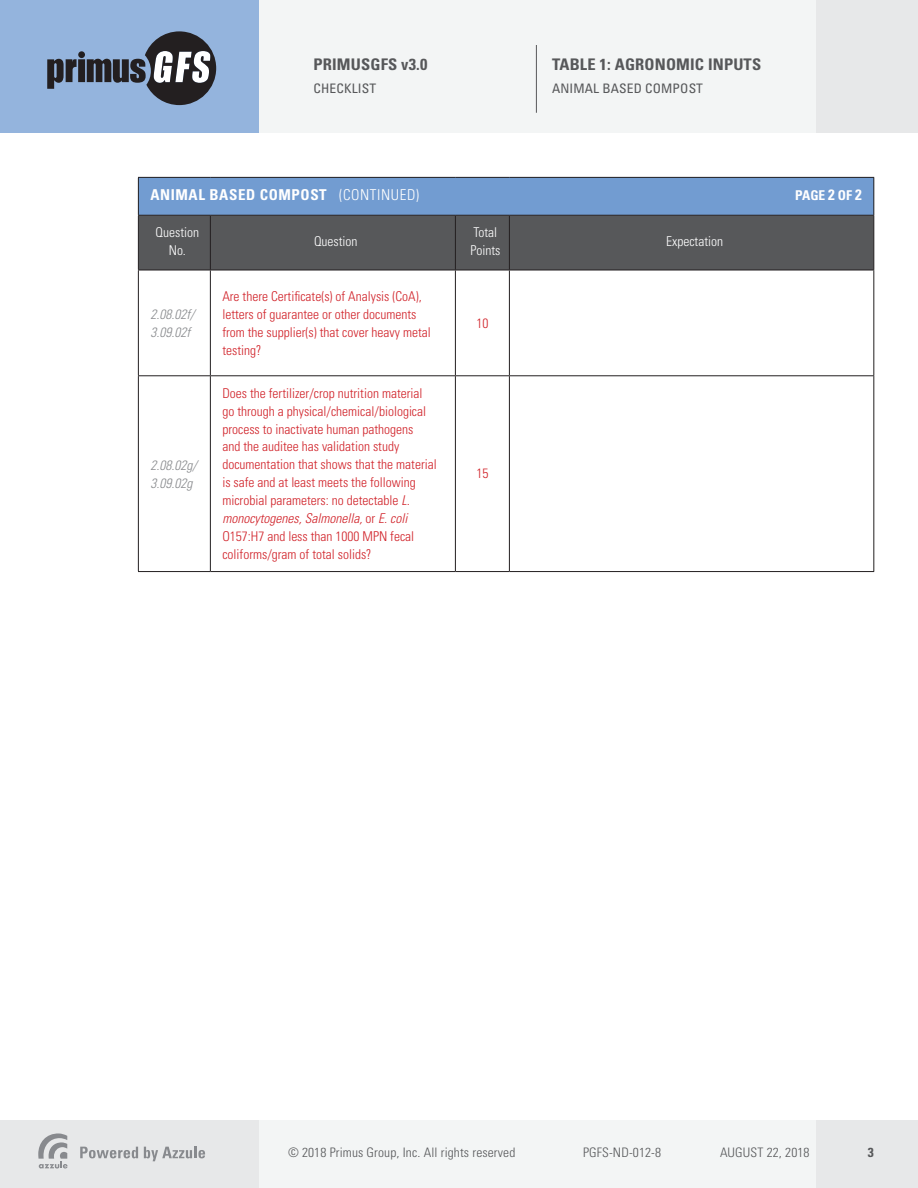
<style>
.page{position:relative;width:918px;height:1188px;background:#fff}
.page>*{position:absolute;margin:0;border:0;box-sizing:border-box;transform-origin:0 0}
.t1{font:700 condensed 16.05px "Univers LT Std";letter-spacing:.01em;color:#57585a}
.t2{font:700 condensed 15px "Univers LT Std";letter-spacing:.04em;color:#fff}
.t3{font:300 condensed 13.5px/18px "Univers LT Std";color:#d1232a}
.t4{font:300 condensed 13.5px/18px "Univers LT Std";color:#fff;text-align:center}
.t5{font:italic 300 condensed 13.5px/18px "Univers LT Std";color:#898b8e}
.t6{font:700 condensed 13.5px "Univers LT Std";color:#fff}
.t7{font:300 condensed 13.05px "Univers LT Std";letter-spacing:.01em;color:#57585a}
.t8{font:condensed 13.05px "Univers LT Std";letter-spacing:.01em;color:#57585a}
.t9{font:700 condensed 13.05px "Univers LT Std";color:#57585a}
.s1{font-weight:300}
.s2{font-size:15px}
.s3{font-style:italic}
</style>
<div class="page">
<div style="left:0;top:1120px;width:918px;height:68px;background:#f3f5f5"></div>
<div style="left:816px;top:1120px;width:102px;height:68px;background:#e7e8e9"></div>
<div style="left:0;top:1120px;width:259px;height:68px;background:#e7e8e9"></div>
<svg style="left:80px;top:1147px;width:58px;height:11px"></svg>
<svg style="left:144px;top:1147px;width:61px;height:14px"></svg>
<svg style="left:38px;top:1133px;width:30px;height:35px"></svg>
<div style="left:0;top:0;width:918px;height:132px;background:#f3f5f5"></div>
<div style="left:816px;top:0;width:102px;height:132px;background:#e7e8e9"></div>
<div style="left:0;top:0;width:259px;height:133px;background:#94b4dd"></div>
<svg style="left:47px;top:59px;width:30px;height:30px"></svg>
<div style="left:78px;top:59px;width:7px;height:23px;background:#231f20"></div>
<div style="left:78px;top:51px;width:7px;height:7px;background:#231f20;border-radius:50%"></div>
<svg style="left:87px;top:31px;width:129px;height:74px"></svg>
<hr style="left:536px;top:45px;width:1px;height:68px;background:#57585a">
<div style="left:138px;top:177px;width:736px;height:38px;background:#729cd1"></div>
<div style="left:139px;top:216px;width:734px;height:54px;background:#57585a"></div>
<hr style="left:138px;top:177px;width:72px;height:1px;background:#231f20">
<hr style="left:138px;top:178px;width:1px;height:37px;background:#231f20">
<hr style="left:210px;top:177px;width:245px;height:1px;background:#231f20">
<hr style="left:455px;top:177px;width:54px;height:1px;background:#231f20">
<hr style="left:509px;top:177px;width:365px;height:1px;background:#231f20">
<hr style="left:873px;top:178px;width:1px;height:37px;background:#231f20">
<hr style="left:138px;top:215px;width:72px;height:1px;background:#231f20">
<hr style="left:138px;top:216px;width:1px;height:54px;background:#231f20">
<hr style="left:210px;top:215px;width:245px;height:1px;background:#231f20">
<hr style="left:210px;top:216px;width:1px;height:54px;background:#231f20">
<hr style="left:455px;top:215px;width:54px;height:1px;background:#231f20">
<hr style="left:455px;top:216px;width:1px;height:54px;background:#231f20">
<hr style="left:509px;top:215px;width:365px;height:1px;background:#231f20">
<hr style="left:509px;top:216px;width:1px;height:54px;background:#231f20">
<hr style="left:873px;top:216px;width:1px;height:54px;background:#231f20">
<hr style="left:138px;top:270px;width:72px;height:1px;background:#231f20">
<hr style="left:138px;top:270px;width:1px;height:105px;background:#231f20">
<hr style="left:210px;top:270px;width:245px;height:1px;background:#231f20">
<hr style="left:210px;top:270px;width:1px;height:105px;background:#231f20">
<hr style="left:455px;top:270px;width:54px;height:1px;background:#231f20">
<hr style="left:455px;top:270px;width:1px;height:105px;background:#231f20">
<hr style="left:509px;top:270px;width:365px;height:1px;background:#231f20">
<hr style="left:509px;top:270px;width:1px;height:105px;background:#231f20">
<hr style="left:873px;top:270px;width:1px;height:105px;background:#231f20">
<hr style="left:138px;top:375px;width:72px;height:1px;background:#231f20">
<hr style="left:138px;top:376px;width:1px;height:195px;background:#231f20">
<hr style="left:210px;top:375px;width:245px;height:1px;background:#231f20">
<hr style="left:210px;top:376px;width:1px;height:195px;background:#231f20">
<hr style="left:455px;top:375px;width:54px;height:1px;background:#231f20">
<hr style="left:455px;top:376px;width:1px;height:195px;background:#231f20">
<hr style="left:509px;top:375px;width:365px;height:1px;background:#231f20">
<hr style="left:509px;top:376px;width:1px;height:195px;background:#231f20">
<hr style="left:873px;top:376px;width:1px;height:195px;background:#231f20">
<hr style="left:138px;top:571px;width:72px;height:1px;background:#231f20">
<hr style="left:210px;top:571px;width:245px;height:1px;background:#231f20">
<hr style="left:455px;top:571px;width:54px;height:1px;background:#231f20">
<hr style="left:509px;top:571px;width:365px;height:1px;background:#231f20">
<p class="t1" style="left:314px;top:55px;width:115px">PRIMUSGFS v3.0</p>
<p class="t8" style="left:314px;top:80px;width:64px">CHECKLIST</p>
<p class="t1" style="left:552px;top:55px;width:211px">TABLE 1: AGRONOMIC INPUTS</p>
<p class="t8" style="left:552px;top:80px;width:153px">ANIMAL BASED COMPOST</p>
<p class="t2" style="left:150px;top:186px;width:270px">ANIMAL BASED COMPOST <span class="s1">(CONTINUED)</span></p>
<p class="t6" style="left:795px;top:187px;width:68px">PAGE <span class="s2">2</span> OF <span class="s2">2</span></p>
<p class="t4" style="left:156px;top:223px;width:45px">Question<br>No.</p>
<p class="t4" style="left:314px;top:232px;width:45px">Question</p>
<p class="t4" style="left:470px;top:223px;width:31px;text-align:left">Total<br>Points</p>
<p class="t4" style="left:666px;top:232px;width:58px">Expectation</p>
<p class="t5" style="left:150px;top:305px;width:46px">2.08.02f/<br>3.09.02f</p>
<p class="t5" style="left:150px;top:456px;width:48px">2.08.02g/<br>3.09.02g</p>
<p class="t3" style="left:222px;top:287px;width:210px">Are there Certificate(s) of Analysis (CoA), letters of guarantee or other documents from the supplier(s) that cover heavy metal testing?</p>
<p class="t3" style="left:222px;top:384px;width:216px">Does the fertilizer/crop nutrition material go through a physical/chemical/biological process to inactivate human pathogens<br>and the auditee has validation study documentation that shows that the material is safe and at least meets the following microbial parameters: no detectable <span class="s3">L. monocytogenes, Salmonella,</span> or <span class="s3">E. coli </span>O157:H7 and less than 1000 MPN fecal coliforms/gram of total solids?</p>
<p class="t3" style="left:476px;top:314px;width:13px">10</p>
<p class="t3" style="left:476px;top:465px;width:13px">15</p>
<p class="t7" style="left:288px;top:1145px;width:229px">© 2018 Primus Group, Inc. All rights reserved</p>
<p class="t7" style="left:583px;top:1145px;width:80px">PGFS-ND-012-8</p>
<p class="t7" style="left:720px;top:1145px;width:91px">AUGUST 22, 2018</p>
<p class="t9" style="left:868px;top:1145px;width:7px">3</p>
</div>
